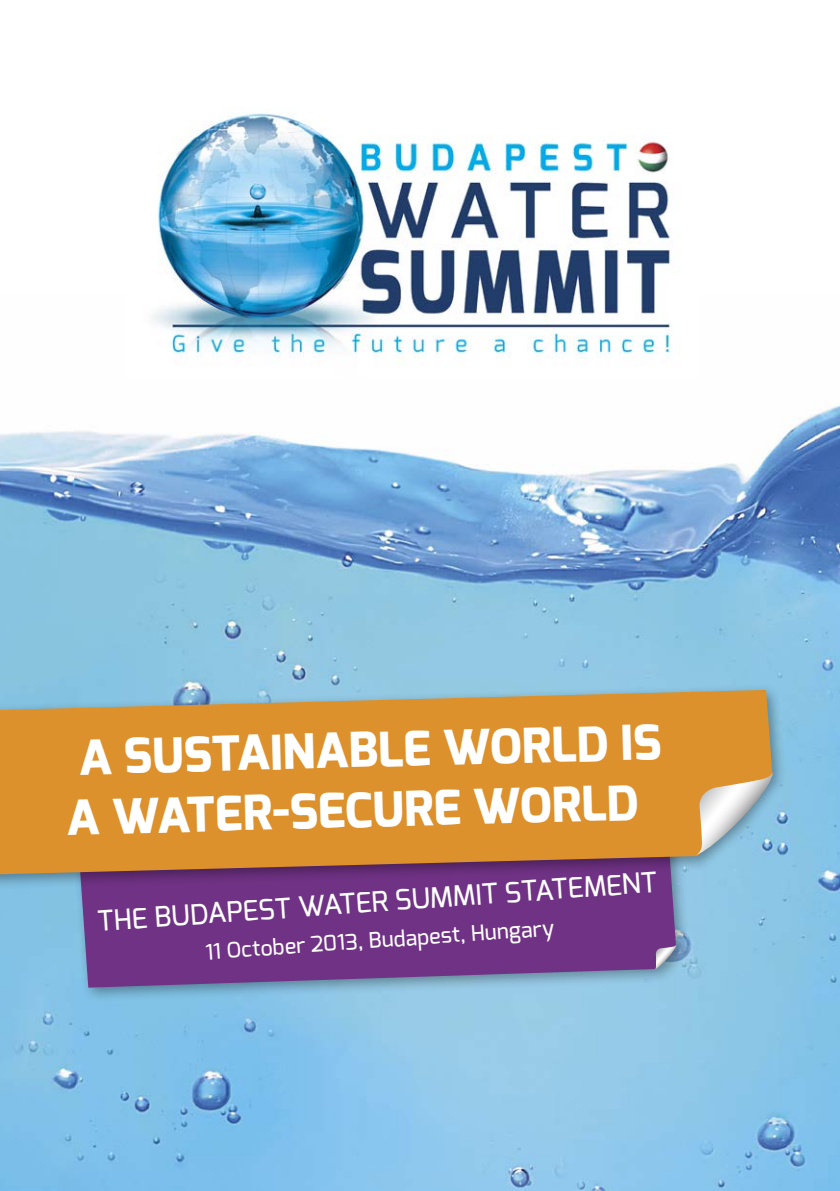
<style>
.page{position:relative;width:840px;height:1191px;background:#fff}
.page>*{position:absolute;margin:0;border:0;box-sizing:border-box;transform-origin:0 0}
.t1{font:800 48px/60.2px "Exo";color:#fff}
.t2{font:500 28px "Exo";color:#fff}
.t3{font:500 21.4px "Exo";color:#fff}
</style>
<div class="page">
<img style="left:0;top:405px;width:839px;height:786px">
<img style="left:152px;top:109px;width:528px;height:251px">
<div style="left:73px;top:836px;width:617px;height:167px;background:#000;opacity:.35"></div>
<svg style="left:80px;top:890px;width:595px;height:97px;background:#713f8c"></svg>
<svg style="left:654px;top:944px;width:21px;height:25px"></svg>
<div style="left:0;top:683px;width:786px;height:207px;background:#000;opacity:.35"></div>
<svg style="left:0;top:690px;width:772px;height:184px;background:#d0903b"></svg>
<svg style="left:696px;top:772px;width:76px;height:82px"></svg>
<p class="t1" style="left:65px;top:725px;width:597px;rotate:-1deg">A SUSTAINABLE WORLD IS<br>A WATER-SECURE WORLD</p>
<p class="t2" style="left:96px;top:903px;width:562px;rotate:-4deg">THE BUDAPEST WATER SUMMIT STATEMENT</p>
<p class="t3" style="left:204px;top:938px;width:351px;rotate:-4deg">11 October 2013, Budapest, Hungary</p>
</div>
